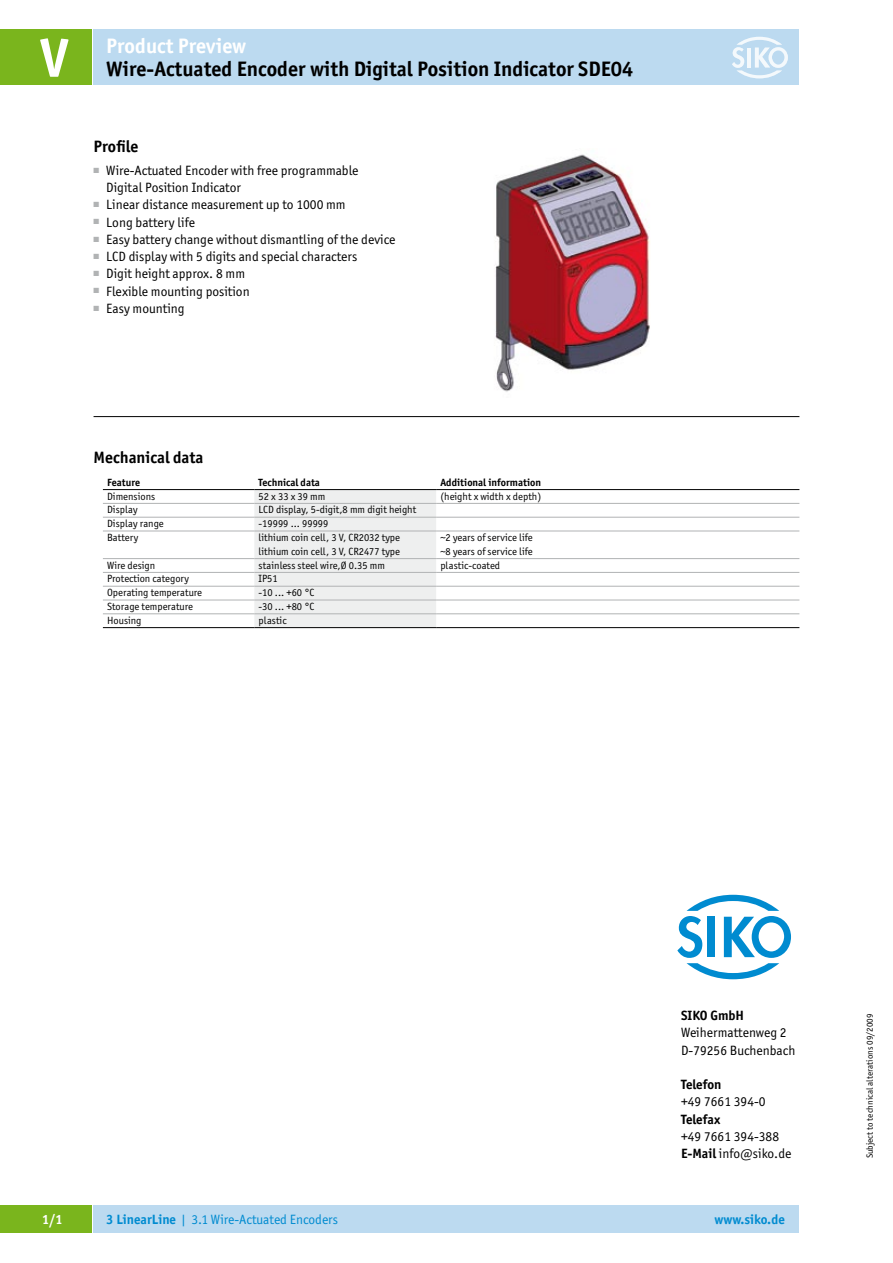
<style>
.page{position:relative;width:893px;height:1263px;background:#fff}
.page>*{position:absolute;margin:0;border:0;box-sizing:border-box;transform-origin:0 0}
.t1{font:700 54px "Officina Sans ITC Pro";color:#fff}
.t2{font:700 21px "Officina Sans ITC Pro";color:#000}
.t3{font:700 21px "Officina Sans ITC Pro";color:#fff}
.t4{font:700 16.5px "Officina Sans ITC Pro";color:#000}
.t5{font:13.5px/17.2px "Officina Sans ITC Pro";color:#000}
.t6{font:13.5px "Officina Sans ITC Pro";color:#008bd0}
.t7{font:700 13.5px "Officina Sans ITC Pro";color:#000}
.t8{font:700 13.5px "Officina Sans ITC Pro";color:#008bd0}
.t9{font:700 13.5px "Officina Sans ITC Pro";color:#fff}
.t10{font:10.5px/13.8px "Officina Sans ITC Pro";color:#000}
.t11{font:700 10.5px "Officina Sans ITC Pro";color:#000}
.t12{font:9px "Officina Sans ITC Pro";color:#000}
.s1{font-weight:700}
</style>
<div class="page">
<div style="left:94px;top:1205px;width:705px;height:28px;background:#bcdaf0"></div>
<div style="left:94px;top:30px;width:705px;height:55px;background:#bcdaf0"></div>
<div style="left:0;top:30px;width:91px;height:55px;background:#7ab51d"></div>
<div style="left:0;top:1205px;width:91px;height:28px;background:#7ab51d"></div>
<img style="left:495px;top:154px;width:155px;height:238px">
<div style="left:254px;top:490px;width:182px;height:137px;background:#eeefef"></div>
<hr style="left:103px;top:489px;width:151px;height:1px;background:#000">
<hr style="left:103px;top:503px;width:151px;height:1px;background:#b1b3b4">
<hr style="left:254px;top:489px;width:182px;height:1px;background:#000">
<hr style="left:254px;top:503px;width:182px;height:1px;background:#b1b3b4">
<hr style="left:436px;top:489px;width:363px;height:1px;background:#000">
<hr style="left:436px;top:503px;width:363px;height:1px;background:#b1b3b4">
<hr style="left:103px;top:517px;width:151px;height:1px;background:#b1b3b4">
<hr style="left:254px;top:517px;width:182px;height:1px;background:#b1b3b4">
<hr style="left:436px;top:517px;width:363px;height:1px;background:#b1b3b4">
<hr style="left:103px;top:531px;width:151px;height:1px;background:#b1b3b4">
<hr style="left:254px;top:531px;width:182px;height:1px;background:#b1b3b4">
<hr style="left:436px;top:531px;width:363px;height:1px;background:#b1b3b4">
<hr style="left:103px;top:558px;width:151px;height:1px;background:#b1b3b4">
<hr style="left:254px;top:558px;width:182px;height:1px;background:#b1b3b4">
<hr style="left:436px;top:558px;width:363px;height:1px;background:#b1b3b4">
<hr style="left:103px;top:572px;width:151px;height:1px;background:#b1b3b4">
<hr style="left:254px;top:572px;width:182px;height:1px;background:#b1b3b4">
<hr style="left:436px;top:572px;width:363px;height:1px;background:#b1b3b4">
<hr style="left:103px;top:586px;width:151px;height:1px;background:#b1b3b4">
<hr style="left:254px;top:586px;width:182px;height:1px;background:#b1b3b4">
<hr style="left:436px;top:586px;width:363px;height:1px;background:#b1b3b4">
<hr style="left:103px;top:600px;width:151px;height:1px;background:#b1b3b4">
<hr style="left:254px;top:600px;width:182px;height:1px;background:#b1b3b4">
<hr style="left:436px;top:600px;width:363px;height:1px;background:#b1b3b4">
<hr style="left:103px;top:613px;width:151px;height:1px;background:#b1b3b4">
<hr style="left:254px;top:613px;width:182px;height:1px;background:#b1b3b4">
<hr style="left:436px;top:613px;width:363px;height:1px;background:#b1b3b4">
<hr style="left:103px;top:627px;width:151px;height:1px;background:#000">
<hr style="left:254px;top:627px;width:182px;height:1px;background:#000">
<hr style="left:436px;top:627px;width:363px;height:1px;background:#000">
<svg style="left:677px;top:895px;width:114px;height:84px"></svg>
<svg style="left:732px;top:37px;width:56px;height:41px"></svg>
<hr style="left:94px;top:416px;width:705px;height:1px;background:#000">
<h1 class="t1" style="left:40px;top:24px;width:29px">V</h1>
<h2 class="t3" style="left:106px;top:33px;width:141px">Product Preview</h2>
<h2 class="t2" style="left:106px;top:56px;width:529px">Wire-Actuated Encoder with Digital Position Indicator SDE04</h2>
<h3 class="t4" style="left:94px;top:136px;width:46px">Profile</h3>
<p class="t5" style="left:106px;top:162px;width:254px;text-indent:-13px"><sup>■</sup> Wire-Actuated Encoder with free programmable<br>Digital Position Indicator</p>
<p class="t5" style="left:94px;top:196px;width:254px"><sup>■</sup> Linear distance measurement up to 1000 mm</p>
<p class="t5" style="left:94px;top:213px;width:103px"><sup>■</sup> Long battery life</p>
<p class="t5" style="left:94px;top:231px;width:303px"><sup>■</sup> Easy battery change without dismantling of the device</p>
<p class="t5" style="left:94px;top:248px;width:265px"><sup>■</sup> LCD display with 5 digits and special characters</p>
<p class="t5" style="left:94px;top:265px;width:153px"><sup>■</sup> Digit height approx. 8 mm</p>
<p class="t5" style="left:94px;top:282px;width:158px"><sup>■</sup> Flexible mounting position</p>
<p class="t5" style="left:94px;top:300px;width:93px"><sup>■</sup> Easy mounting</p>
<h3 class="t4" style="left:94px;top:447px;width:112px">Mechanical data</h3>
<p class="t11" style="left:107px;top:475px;width:35px">Feature</p>
<p class="t11" style="left:259px;top:475px;width:63px">Technical data</p>
<p class="t11" style="left:440px;top:475px;width:102px">Additional information</p>
<p class="t10" style="left:107px;top:489px;width:50px">Dimensions</p>
<p class="t10" style="left:259px;top:489px;width:68px">52 x 33 x 39 mm</p>
<p class="t10" style="left:440px;top:489px;width:102px">(height x width x depth)</p>
<p class="t10" style="left:107px;top:503px;width:32px">Display</p>
<p class="t10" style="left:259px;top:503px;width:159px">LCD display, 5-digit,8 mm digit height</p>
<p class="t10" style="left:107px;top:517px;width:58px">Display range</p>
<p class="t10" style="left:259px;top:517px;width:71px">-19999 ... 99999</p>
<p class="t10" style="left:107px;top:531px;width:33px">Battery</p>
<p class="t10" style="left:259px;top:531px;width:143px">lithium coin cell, 3 V, CR2032 type lithium coin cell, 3 V, CR2477 type</p>
<p class="t10" style="left:440px;top:531px;width:94px">~2 years of service life ~8 years of service life</p>
<p class="t10" style="left:107px;top:558px;width:50px">Wire design</p>
<p class="t10" style="left:259px;top:558px;width:128px">stainless steel wire,Ø 0.35 mm</p>
<p class="t10" style="left:440px;top:558px;width:61px">plastic-coated</p>
<p class="t10" style="left:107px;top:572px;width:83px">Protection category</p>
<p class="t10" style="left:259px;top:572px;width:21px">IP51</p>
<p class="t10" style="left:107px;top:586px;width:97px">Operating temperature</p>
<p class="t10" style="left:259px;top:586px;width:57px">-10 ... +60 °C</p>
<p class="t10" style="left:107px;top:600px;width:87px">Storage temperature</p>
<p class="t10" style="left:259px;top:600px;width:57px">-30 ... +80 °C</p>
<p class="t10" style="left:107px;top:613px;width:36px">Housing</p>
<p class="t10" style="left:259px;top:613px;width:30px">plastic</p>
<p class="t7" style="left:681px;top:1007px;width:64px">SIKO GmbH</p>
<p class="t5" style="left:681px;top:1024px;width:116px">Weihermattenweg 2<br>D-79256 Buchenbach</p>
<p class="t7" style="left:681px;top:1076px;width:42px">Telefon</p>
<p class="t5" style="left:681px;top:1093px;width:86px">+49 7661 394-0</p>
<p class="t7" style="left:681px;top:1111px;width:41px">Telefax</p>
<p class="t5" style="left:681px;top:1128px;width:112px">+49 7661 394-388<br><span class="s1">E-Mail</span> info@siko.de</p>
<p class="t9" style="left:42px;top:1211px;width:22px">1/1</p>
<p class="t8" style="left:714px;top:1211px;width:72px">www.siko.de</p>
<p class="t6" style="left:106px;top:1211px;width:233px"><span class="s1">3 LinearLine</span> | 3.1 Wire-Actuated Encoders</p>
<p class="t12" style="left:864px;top:1158px;width:146px;rotate:-90deg">Subject to technical alterations 09/2009</p>
</div>
